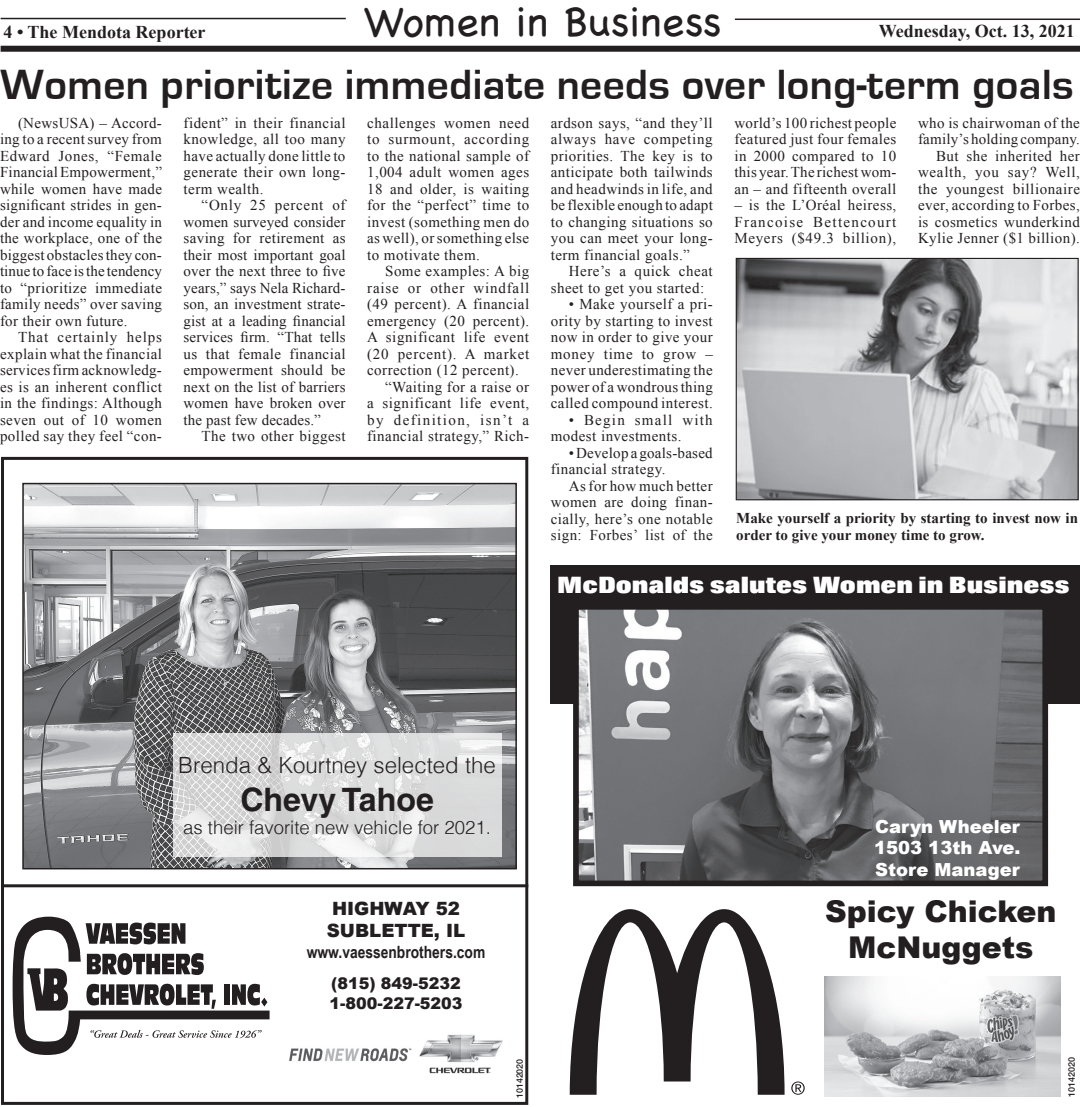
<style>
.page{position:relative;width:1080px;height:1107px;background:#fff}
.page>*{position:absolute;margin:0;border:0;box-sizing:border-box;transform-origin:0 0}
.No_indent{font:700 43.5px "Eurostile";letter-spacing:.01em;color:#231f20}
.t1{font:42px "Chalkboard";color:#231f20}
.t2{font:700 32.25px "Helvetica";color:#231f20}
.t3{font:900 30px/36px "Arial";color:#231f20;text-align:center}
.t4{font:700 24.3px "Folio T Extr";color:#fff}
.t5{font:300 22.35px "Helvetica";color:#231f20}
.t6{font:300 18.6px "Helvetica";color:#231f20}
.t7{font:900 18.3px/21.9px "Arial";color:#231f20}
.t8{font:700 18px "Times New Roman";color:#231f20}
.t9{font:900 18px/21.6px "Arial";color:#fff;text-align:justify}
.t10{font:700 16.95px "Arial Narrow";color:#231f20}
.t11{font:900 16.05px/19.2px "Arial";color:#231f20}
.NORMAL_Body_Copy{font:15px/16.5px "Times New Roman";letter-spacing:.03em;color:#231f20;text-align:justify}
.No_indent-2{font:700 15px/16.5px "Times New Roman";color:#231f20}
.t12{font:500 9px "Helvetica Neue";color:#231f20}
.t13{font:500 8.85px "Helvetica Neue";color:#231f20}
</style>
<div class="page">
<div style="left:1px;top:46px;width:1078px;height:6px;background:#231f20"></div>
<hr style="left:1px;top:18px;width:345px;height:1px;background:#231f20">
<hr style="left:734px;top:19px;width:345px;height:1px;background:#231f20">
<div style="left:1px;top:457px;width:527px;height:648px;border:3px solid #231f20"></div>
<img style="left:289px;top:1034px;width:214px;height:40px">
<svg style="left:13px;top:917px;width:256px;height:138px"></svg>
<hr style="left:1px;top:884px;width:527px;height:3px;background:#231f20">
<img style="left:24px;top:485px;width:491px;height:382px">
<svg style="left:173px;top:733px;width:328px;height:124px;background:#dddede"></svg>
<div style="left:550px;top:565px;width:529px;height:138px;background:#231f20"></div>
<img style="left:580px;top:611px;width:460px;height:268px">
<div style="left:573px;top:604px;width:474px;height:282px;border:6px solid #231f20"></div>
<svg style="left:569px;top:909px;width:215px;height:186px"></svg>
<svg style="left:791px;top:1082px;width:13px;height:13px"></svg>
<img style="left:824px;top:977px;width:236px;height:120px">
<img style="left:737px;top:260px;width:339px;height:238px">
<div style="left:735px;top:258px;width:343px;height:242px;border:1px solid #231f20"></div>
<p class="t8" style="left:4px;top:19px;width:203px">4 • The Mendota Reporter</p>
<h2 class="t1" style="left:364px;top:-3px;width:359px">Women in Business</h2>
<p class="t8" style="left:878px;top:18px;width:198px">Wednesday, Oct. 13, 2021</p>
<p class="No_indent" style="left:1px;top:61px;width:1074px">Women prioritize immediate needs over long-term goals</p>
<p class="NORMAL_Body_Copy" style="left:183px;top:114px;width:163px">fident” in their financial knowledge, all too many have actually done little to generate their own long&shy;term wealth.</p>
<p class="NORMAL_Body_Copy" style="left:183px;top:197px;width:163px;text-indent:18px">“Only 25 percent of women surveyed consider saving for retirement as their most important goal over the next three to five years,” says Nela Richard&shy;son, an investment strate&shy;gist at a leading financial services firm. “That tells us that female financial empowerment should be next on the list of barriers women have broken over the past few decades.”</p>
<p class="NORMAL_Body_Copy" style="left:201px;top:428px;width:145px">The two other biggest</p>
<p class="NORMAL_Body_Copy" style="left:0;top:114px;width:163px;text-indent:18px">(NewsUSA) – Accord&shy;ing to a recent survey from Edward Jones, “Female Financial Empowerment,” while women have made significant strides in gen&shy;der and income equality in the workplace, one of the biggest obstacles they con&shy;tinue to face is the tendency to “prioritize immediate family needs” over saving for their own future.</p>
<p class="NORMAL_Body_Copy" style="left:0;top:329px;width:163px;text-indent:18px">That certainly helps explain what the financial services firm acknowledg&shy;es is an inherent conflict in the findings: Although seven out of 10 women polled say they feel “con-</p>
<p class="NORMAL_Body_Copy" style="left:367px;top:114px;width:163px">challenges women need to surmount, according to the national sample of 1,004 adult women ages 18 and older, is waiting for the “perfect” time to invest (something men do as well), or something else to motivate them.</p>
<p class="NORMAL_Body_Copy" style="left:367px;top:263px;width:163px;text-indent:18px">Some examples: A big raise or other windfall (49 percent). A financial emergency (20 percent).<br>A significant life event (20 percent). A market correction (12 percent).</p>
<p class="NORMAL_Body_Copy" style="left:367px;top:378px;width:163px;text-indent:18px">“Waiting for a raise or a significant life event, by definition, isn’t a financial strategy,” Rich-</p>
<p class="NORMAL_Body_Copy" style="left:550px;top:114px;width:164px">ardson says, “and they’ll always have competing priorities. The key is to anticipate both tailwinds and headwinds in life, and be flexible enough to adapt to changing situations so you can meet your long&shy;term financial goals.”</p>
<p class="NORMAL_Body_Copy" style="left:550px;top:263px;width:163px;text-indent:18px">Here’s a quick cheat sheet to get you started:</p>
<p class="NORMAL_Body_Copy" style="left:550px;top:296px;width:163px;text-indent:18px">• Make yourself a pri&shy;ority by starting to invest now in order to give your money time to grow – never underestimating the power of a wondrous thing called compound interest.</p>
<p class="NORMAL_Body_Copy" style="left:550px;top:411px;width:163px;text-indent:18px">• Begin small with modest investments.</p>
<p class="NORMAL_Body_Copy" style="left:550px;top:444px;width:163px;text-indent:18px">• Develop a goals-based financial strategy.</p>
<p class="NORMAL_Body_Copy" style="left:550px;top:477px;width:163px;text-indent:18px">As for how much better women are doing finan&shy;cially, here’s one notable sign: Forbes’ list of the</p>
<p class="NORMAL_Body_Copy" style="left:734px;top:114px;width:163px">world’s 100 richest people featured just four females in 2000 compared to 10 this year. The richest wom&shy;an – and fifteenth overall</p>
<p class="NORMAL_Body_Copy" style="left:734px;top:197px;width:163px">– is the L’Oréal heiress, Francoise Bettencourt Meyers ($49.3 billion),</p>
<p class="NORMAL_Body_Copy" style="left:917px;top:114px;width:163px">who is chairwoman of the family’s holding company.</p>
<p class="NORMAL_Body_Copy" style="left:917px;top:147px;width:163px;text-indent:18px">But she inherited her wealth, you say? Well, the youngest billionaire ever, according to Forbes, is cosmetics wunderkind Kylie Jenner ($1 billion).</p>
<p class="No_indent-2" style="left:736px;top:509px;width:343px">Make yourself a priority by starting to invest now in order to give your money time to grow.</p>
<p class="t4" style="left:557px;top:571px;width:514px">McDonalds salutes Women in Business</p>
<p class="t5" style="left:178px;top:746px;width:319px">Brenda &amp; Kourtney selected the</p>
<p class="t2" style="left:240px;top:780px;width:195px">Chevy Tahoe</p>
<p class="t6" style="left:183px;top:811px;width:309px">as their favorite new vehicle for 2021.</p>
<p class="t7" style="left:327px;top:897px;width:140px">HIGHWAY 52<br>SUBLETTE, IL</p>
<p class="t10" style="left:307px;top:942px;width:180px">www.vaessenbrothers.com</p>
<p class="t11" style="left:329px;top:974px;width:135px">(815) 849-5232<br>1-800-227-5203</p>
<p class="t13" style="left:512px;top:1098px;width:41px;rotate:-90deg">10142020</p>
<p class="t9" style="left:874px;top:815px;width:148px">Caryn Wheeler 1503 13th Ave.<br>Store Manager</p>
<p class="t3" style="left:825px;top:892px;width:233px">Spicy Chicken<br>McNuggets</p>
<p class="t12" style="left:1064px;top:1097px;width:42px;rotate:-90deg">10142020</p>
</div>
